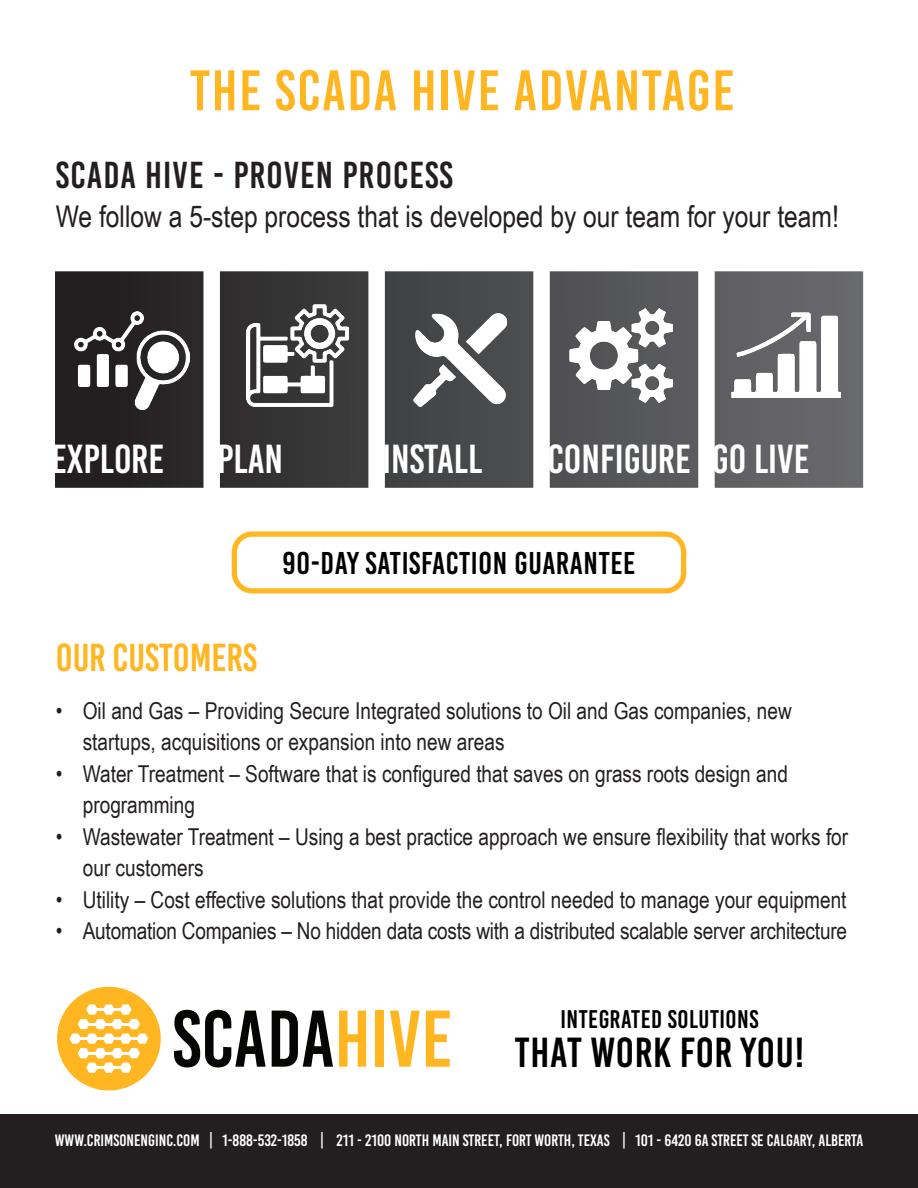
<style>
.page{position:relative;width:918px;height:1188px;background:#fff}
.page>*{position:absolute;margin:0;border:0;box-sizing:border-box;transform-origin:0 0}
.t1{font:57px "Bebas Kai";letter-spacing:.03em;color:#ffb620}
.t2{font:42px "Bebas Kai";letter-spacing:.02em;color:#000}
.t3{font:40.5px "Bebas Kai";color:#fff}
.t4{font:39px "Bebas Kai";color:#ffb620}
.t5{font:37.5px "Bebas Kai";letter-spacing:.03em;color:#231f20}
.t6{font:31.5px "Bebas Kai";letter-spacing:.02em;color:#000}
.t7{font:30px "Arial Narrow";color:#231f20}
.t8{font:25.5px "Bebas Kai";letter-spacing:.02em;color:#000}
.t9{font:23.25px/31.5px "Arial Narrow";color:#231f20}
.t10{font:16.5px "Bebas Kai";color:#fff}
</style>
<div class="page">
<div style="left:232px;top:531px;width:454px;height:63px;border:5px solid #ffb620;border-radius:18px"></div>
<svg style="left:174px;top:1010px;width:92px;height:57px"></svg>
<svg style="left:272px;top:1011px;width:61px;height:56px"></svg>
<svg style="left:339px;top:1011px;width:27px;height:56px"></svg>
<div style="left:375px;top:1011px;width:9px;height:56px;background:#ffb620"></div>
<svg style="left:390px;top:1011px;width:30px;height:56px"></svg>
<svg style="left:426px;top:1011px;width:24px;height:56px"></svg>
<svg style="left:57px;top:987px;width:104px;height:103px"></svg>
<hr style="left:94px;top:1008px;width:30px;height:3px;background:#fff">
<hr style="left:94px;top:1066px;width:30px;height:3px;background:#fff">
<hr style="left:85px;top:1023px;width:48px;height:2px;background:#fff">
<hr style="left:85px;top:1052px;width:48px;height:3px;background:#fff">
<hr style="left:77px;top:1037px;width:64px;height:3px;background:#fff">
<svg style="left:55px;top:271px;width:808px;height:217px;background:#5b5b5c"></svg>
<img style="left:568px;top:308px;width:105px;height:95px">
<img style="left:413px;top:313px;width:94px;height:94px">
<img style="left:246px;top:304px;width:103px;height:103px">
<img style="left:732px;top:312px;width:108px;height:86px">
<img style="left:75px;top:312px;width:115px;height:97px">
<div style="left:0;top:1115px;width:918px;height:73px;background:#231f20"></div>
<p class="t1" style="left:190px;top:60px;width:546px">THE SCADA HIVE ADVANTAGE</p>
<p class="t5" style="left:56px;top:155px;width:399px">SCADA HIVE - PROVEN PROCESS</p>
<p class="t7" style="left:56px;top:195px;width:785px">We follow a 5-step process that is developed by our team for your team!</p>
<p class="t3" style="left:51px;top:437px;width:115px">EXPLORE</p>
<p class="t3" style="left:217px;top:437px;width:68px">PLAN</p>
<p class="t3" style="left:382px;top:437px;width:101px">INSTALL</p>
<p class="t3" style="left:547px;top:437px;width:145px">CONFIGURE</p>
<p class="t3" style="left:712px;top:437px;width:99px">GO LIVE</p>
<p class="t6" style="left:283px;top:546px;width:354px">90-DAY SATISFACTION GUARANTEE</p>
<p class="t4" style="left:56px;top:637px;width:203px">OUR CUSTOMERS</p>
<p class="t9" style="left:83px;top:694px;width:710px;text-indent:-27px">• Oil and Gas – Providing Secure Integrated solutions to Oil and Gas companies, new startups, acquisitions or expansion into new areas</p>
<p class="t9" style="left:83px;top:757px;width:707px;text-indent:-27px">• Water Treatment – Software that is configured that saves on grass roots design and programming</p>
<p class="t9" style="left:83px;top:820px;width:767px;text-indent:-27px">• Wastewater Treatment – Using a best practice approach we ensure flexibility that works for our customers</p>
<p class="t9" style="left:56px;top:883px;width:792px">• Utility – Cost effective solutions that provide the control needed to manage your equipment</p>
<p class="t9" style="left:56px;top:914px;width:793px">• Automation Companies – No hidden data costs with a distributed scalable server architecture</p>
<p class="t8" style="left:560px;top:1006px;width:200px">INTEGRATED SOLUTIONS</p>
<p class="t2" style="left:515px;top:1030px;width:291px">THAT WORK FOR YOU!</p>
<p class="t10" style="left:55px;top:1132px;width:810px">WWW.CRIMSONENGINC.COM | 1-888-532-1858 | 211 - 2100 NORTH MAIN STREET, FORT WORTH, TEXAS | 101 - 6420 6A STREET SE CALGARY, ALBERTA</p>
</div>
